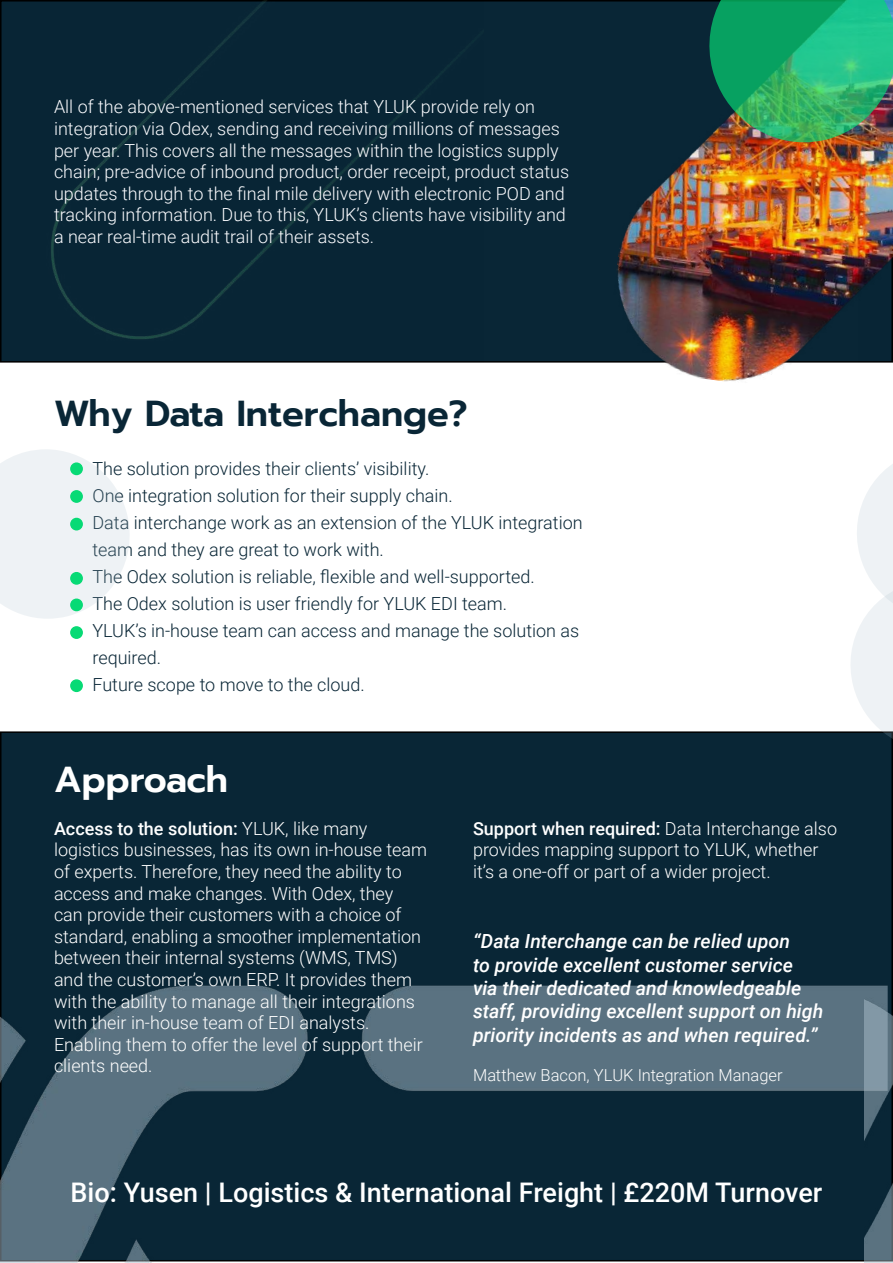
<style>
.page{position:relative;width:893px;height:1263px;background:#fff}
.page>*{position:absolute;margin:0;border:0;box-sizing:border-box;transform-origin:0 0}
.t1{font:600 36px "Prompt";color:#092636}
.t2{font:600 36px "Prompt";color:#fff}
.t3{font:500 27px "Roboto";color:#fff}
.t4{font:italic 500 19.5px/23.4px "Roboto";color:#fff}
.t5{font:300 18px/21.6px "Roboto";color:#fff}
.t6{font:300 18px/21.6px "Roboto";color:#fafbfe}
.t7{font:300 18px/27px "Roboto";color:#092636}
.t8{font:300 16.5px "Roboto";letter-spacing:-.005em;color:#fff}
.s1{font-weight:500}
</style>
<div class="page">
<div style="left:1px;top:732px;width:891px;height:529px;background:#092636"></div>
<img style="left:0;top:913px;width:864px;height:350px">
<div style="left:1px;top:1px;width:891px;height:361px;background:#092636"></div>
<img style="left:0;top:0;width:484px;height:363px">
<img style="left:604px;top:0;width:255px;height:382px">
<svg style="left:699px;top:0;width:160px;height:142px;background:#239861"></svg>
<svg style="left:0;top:449px;width:130px;height:170px"></svg>
<img style="left:859px;top:0;width:34px;height:363px">
<svg style="left:841px;top:464px;width:52px;height:286px"></svg>
<div style="left:71px;top:463px;width:11px;height:11px;background:#07da75;border-radius:50%"></div>
<div style="left:70px;top:462px;width:13px;height:13px;border:2px solid #07da75;border-radius:50%"></div>
<div style="left:71px;top:491px;width:11px;height:11px;background:#07da75;border-radius:50%"></div>
<div style="left:70px;top:490px;width:13px;height:13px;border:2px solid #07da75;border-radius:50%"></div>
<div style="left:71px;top:518px;width:11px;height:12px;background:#07da75;border-radius:50%"></div>
<div style="left:70px;top:518px;width:13px;height:12px;border:2px solid #07da75;border-radius:50%"></div>
<div style="left:71px;top:573px;width:11px;height:11px;background:#07da75;border-radius:50%"></div>
<div style="left:70px;top:572px;width:13px;height:13px;border:2px solid #07da75;border-radius:50%"></div>
<div style="left:71px;top:599px;width:11px;height:11px;background:#07da75;border-radius:50%"></div>
<div style="left:70px;top:598px;width:13px;height:13px;border:2px solid #07da75;border-radius:50%"></div>
<div style="left:71px;top:627px;width:11px;height:11px;background:#07da75;border-radius:50%"></div>
<div style="left:70px;top:626px;width:13px;height:13px;border:2px solid #07da75;border-radius:50%"></div>
<div style="left:71px;top:680px;width:11px;height:11px;background:#07da75;border-radius:50%"></div>
<div style="left:70px;top:679px;width:13px;height:13px;border:2px solid #07da75;border-radius:50%"></div>
<img style="left:864px;top:913px;width:29px;height:350px">
<p class="t6" style="left:54px;top:98px;width:517px">All of the above-mentioned services that YLUK provide rely on integration via Odex, sending and receiving millions of messages per year. This covers all the messages within the logistics supply chain; pre-advice of inbound product, order receipt, product status updates through to the final mile delivery with electronic POD and tracking information. Due to this, YLUK’s clients have visibility and a near real-time audit trail of their assets.</p>
<h1 class="t1" style="left:54px;top:386px;width:415px">Why Data Interchange?</h1>
<p class="t7" style="left:92px;top:456px;width:492px">The solution provides their clients’ visibility.<br>One integration solution for their supply chain.<br>Data interchange work as an extension of the YLUK integration team and they are great to work with.<br>The Odex solution is reliable, flexible and well-supported.<br>The Odex solution is user friendly for YLUK EDI team.<br>YLUK’s in-house team can access and manage the solution as required.<br>Future scope to move to the cloud.</p>
<h1 class="t2" style="left:54px;top:753px;width:176px">Approach</h1>
<p class="t5" style="left:54px;top:819px;width:375px"><span class="s1">Access to the solution:</span> YLUK, like many logistics businesses, has its own in-house team of experts. Therefore, they need the ability to access and make changes. With Odex, they<br>can provide their customers with a choice of standard, enabling a smoother implementation between their internal systems (WMS, TMS) and the customer’s own ERP. It provides them with the ability to manage all their integrations with their in-house team of EDI analysts.<br>Enabling them to offer the level of support their clients need.</p>
<p class="t5" style="left:473px;top:819px;width:366px"><span class="s1">Support when required:</span> Data Interchange also provides mapping support to YLUK, whether it’s a one-off or part of a wider project.</p>
<p class="t4" style="left:473px;top:929px;width:352px">“Data Interchange can be relied upon<br>to provide excellent customer service<br>via their dedicated and knowledgeable staff, providing excellent support on high priority incidents as and when required.”</p>
<p class="t8" style="left:473px;top:1068px;width:311px">Matthew Bacon, YLUK Integration Manager</p>
<h2 class="t3" style="left:71px;top:1181px;width:753px">Bio: Yusen | Logistics &amp; International Freight | £220M Turnover</h2>
</div>
